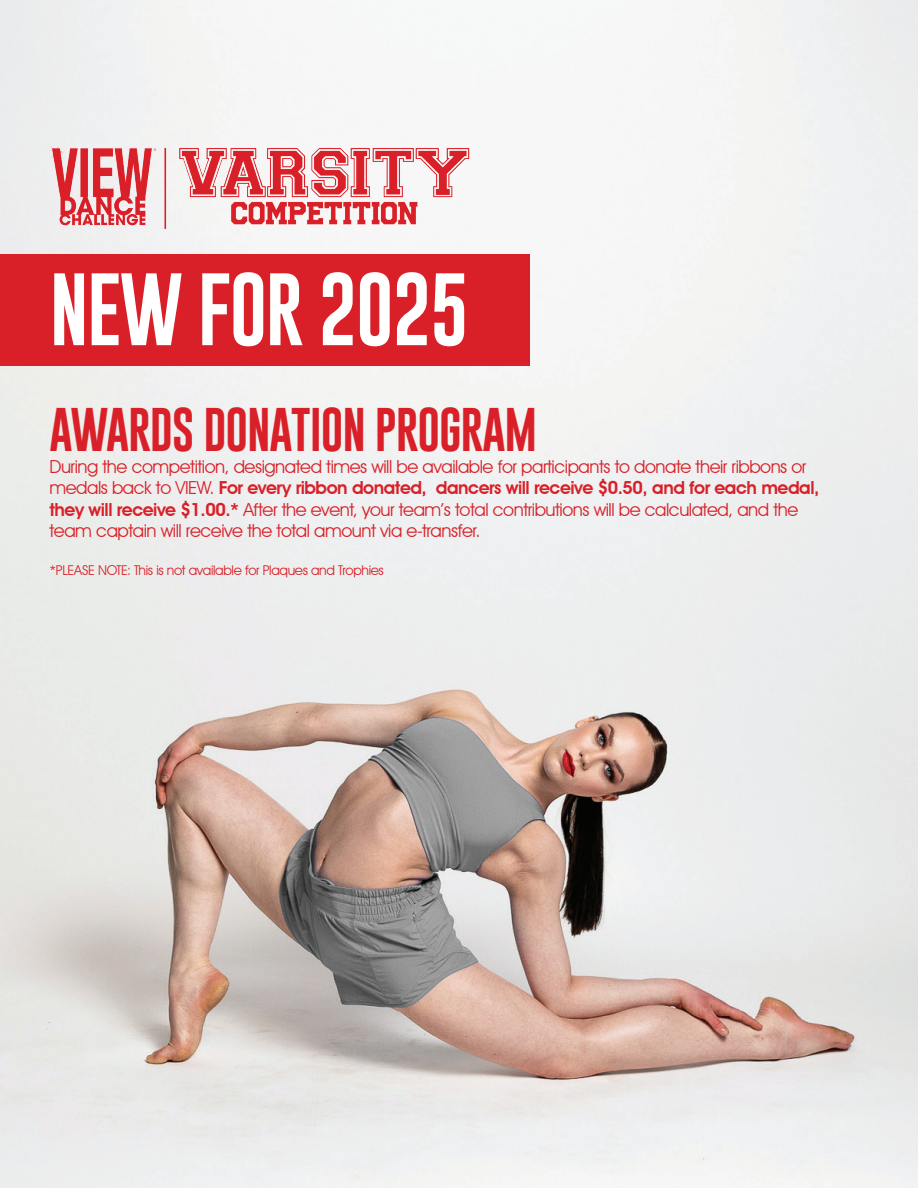
<style>
.page{position:relative;width:918px;height:1188px;background:#fff}
.page>*{position:absolute;margin:0;border:0;box-sizing:border-box;transform-origin:0 0}
.t1{font:75px "Gobold";letter-spacing:-.025em;color:#fff}
.t2{font:45px "Gobold";letter-spacing:-.025em;color:#d92028}
.t3{font:18px/21.6px "Avant Garde IT Cby BT";letter-spacing:-.025em;color:#d92028}
.t4{font:13.5px "Avant Garde IT Cby BT";letter-spacing:-.025em;color:#d92028}
.s1{font-weight:600}
</style>
<div class="page">
<img style="left:0;top:0;width:918px;height:1188px">
<div style="left:0;top:255px;width:529px;height:111px;background:#d92028"></div>
<img style="left:37px;top:104px;width:445px;height:151px">
<p class="t1" style="left:50px;top:261px;width:421px">NEW FOR 2025</p>
<p class="t2" style="left:50px;top:401px;width:489px">AWARDS DONATION PROGRAM</p>
<p class="t3" style="left:50px;top:455px;width:771px">During the competition, designated times will be available for participants to donate their ribbons or medals back to VIEW. <span class="s1">For every ribbon donated, dancers will receive $0.50, and for each medal,</span></p>
<p class="t3" style="left:50px;top:499px;width:750px"><span class="s1">they will receive $1.00.*</span> After the event, your team’s total contributions will be calculated, and the</p>
<p class="t3" style="left:50px;top:520px;width:432px">team captain will receive the total amount via e-transfer.</p>
<p class="t4" style="left:50px;top:562px;width:336px">*PLEASE NOTE: This is not available for Plaques and Trophies</p>
</div>
